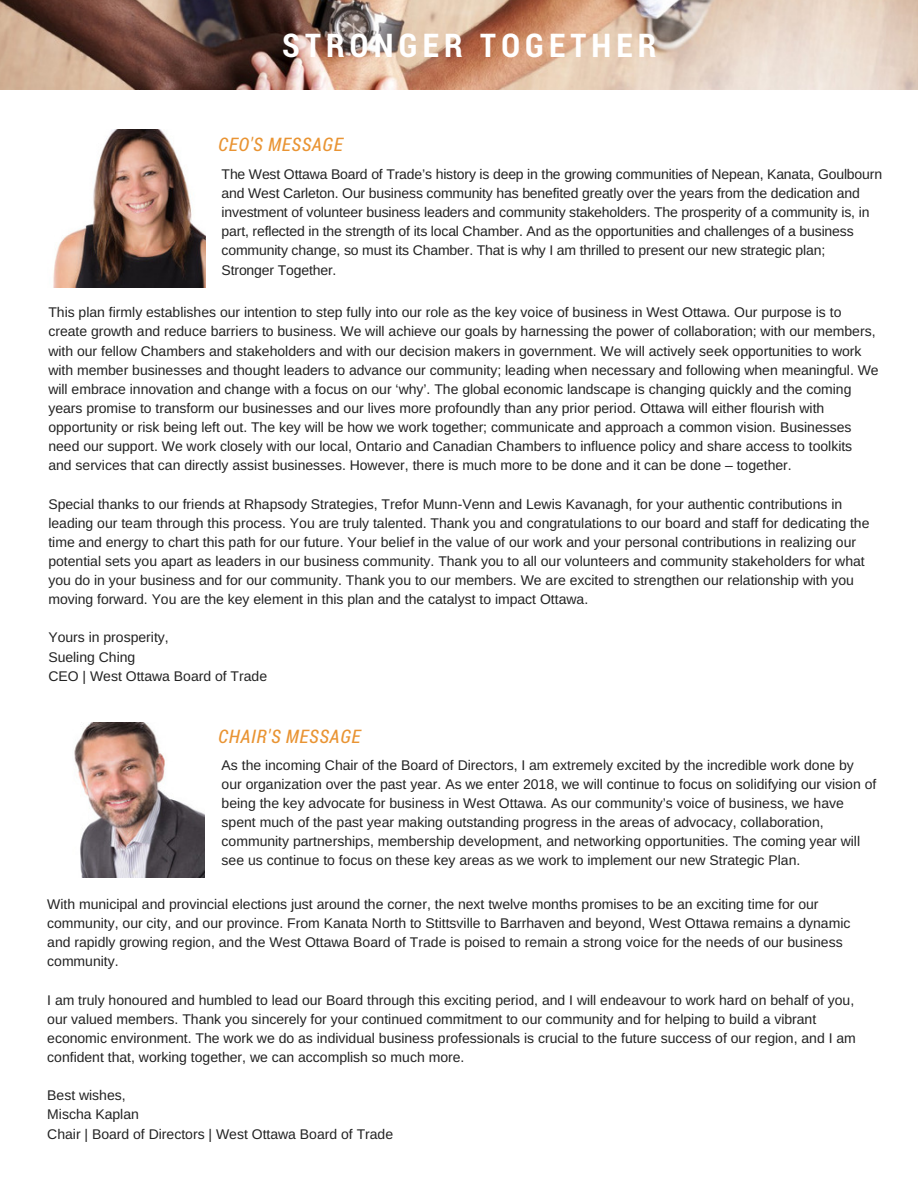
<style>
.page{position:relative;width:918px;height:1188px;background:#fff}
.page>*{position:absolute;margin:0;border:0;box-sizing:border-box;transform-origin:0 0}
.t1{font:700 32.7px "Roboto Condensed";letter-spacing:.16em;color:#fff}
.t2{font:italic 18.75px "Roboto Condensed";letter-spacing:.04em;color:#e99433}
.t3{font:13.95px/19.2px "Arimo";color:#222}
</style>
<div class="page">
<img style="left:0;top:0;width:918px;height:90px">
<img style="left:74px;top:722px;width:131px;height:156px">
<img style="left:53px;top:129px;width:153px;height:159px">
<h1 class="t1" style="left:282px;top:22px;width:376px">STRONGER TOGETHER</h1>
<h2 class="t2" style="left:218px;top:131px;width:126px">CEO'S MESSAGE</h2>
<p class="t3" style="left:222px;top:164px;width:662px">The West Ottawa Board of Trade’s history is deep in the growing communities of Nepean, Kanata, Goulbourn and West Carleton. Our business community has benefited greatly over the years from the dedication and investment of volunteer business leaders and community stakeholders. The prosperity of a community is, in part, reflected in the strength of its local Chamber. And as the opportunities and challenges of a business community change, so must its Chamber. That is why I am thrilled to present our new strategic plan;<br>Stronger Together.</p>
<p class="t3" style="left:48px;top:303px;width:832px">This plan firmly establishes our intention to step fully into our role as the key voice of business in West Ottawa. Our purpose is to create growth and reduce barriers to business. We will achieve our goals by harnessing the power of collaboration; with our members, with our fellow Chambers and stakeholders and with our decision makers in government. We will actively seek opportunities to work with member businesses and thought leaders to advance our community; leading when necessary and following when meaningful. We will embrace innovation and change with a focus on our ‘why’. The global economic landscape is changing quickly and the coming years promise to transform our businesses and our lives more profoundly than any prior period. Ottawa will either flourish with opportunity or risk being left out. The key will be how we work together; communicate and approach a common vision. Businesses need our support. We work closely with our local, Ontario and Canadian Chambers to influence policy and share access to toolkits and services that can directly assist businesses. However, there is much more to be done and it can be done – together.</p>
<p class="t3" style="left:48px;top:494px;width:823px">Special thanks to our friends at Rhapsody Strategies, Trefor Munn-Venn and Lewis Kavanagh, for your authentic contributions in leading our team through this process. You are truly talented. Thank you and congratulations to our board and staff for dedicating the time and energy to chart this path for our future. Your belief in the value of our work and your personal contributions in realizing our potential sets you apart as leaders in our business community. Thank you to all our volunteers and community stakeholders for what you do in your business and for our community. Thank you to our members. We are excited to strengthen our relationship with you moving forward. You are the key element in this plan and the catalyst to impact Ottawa.</p>
<p class="t3" style="left:48px;top:628px;width:220px">Yours in prosperity,<br>Sueling Ching<br>CEO | West Ottawa Board of Trade</p>
<h2 class="t2" style="left:218px;top:723px;width:144px">CHAIR'S MESSAGE</h2>
<p class="t3" style="left:222px;top:755px;width:656px">As the incoming Chair of the Board of Directors, I am extremely excited by the incredible work done by our organization over the past year. As we enter 2018, we will continue to focus on solidifying our vision of being the key advocate for business in West Ottawa. As our community’s voice of business, we have spent much of the past year making outstanding progress in the areas of advocacy, collaboration, community partnerships, membership development, and networking opportunities. The coming year will see us continue to focus on these key areas as we work to implement our new Strategic Plan.</p>
<p class="t3" style="left:47px;top:895px;width:805px">With municipal and provincial elections just around the corner, the next twelve months promises to be an exciting time for our community, our city, and our province. From Kanata North to Stittsville to Barrhaven and beyond, West Ottawa remains a dynamic and rapidly growing region, and the West Ottawa Board of Trade is poised to remain a strong voice for the needs of our business community.</p>
<p class="t3" style="left:47px;top:990px;width:810px">I am truly honoured and humbled to lead our Board through this exciting period, and I will endeavour to work hard on behalf of you, our valued members. Thank you sincerely for your continued commitment to our community and for helping to build a vibrant economic environment. The work we do as individual business professionals is crucial to the future success of our region, and I am confident that, working together, we can accomplish so much more.</p>
<p class="t3" style="left:47px;top:1086px;width:347px">Best wishes,<br>Mischa Kaplan<br>Chair | Board of Directors | West Ottawa Board of Trade</p>
</div>
